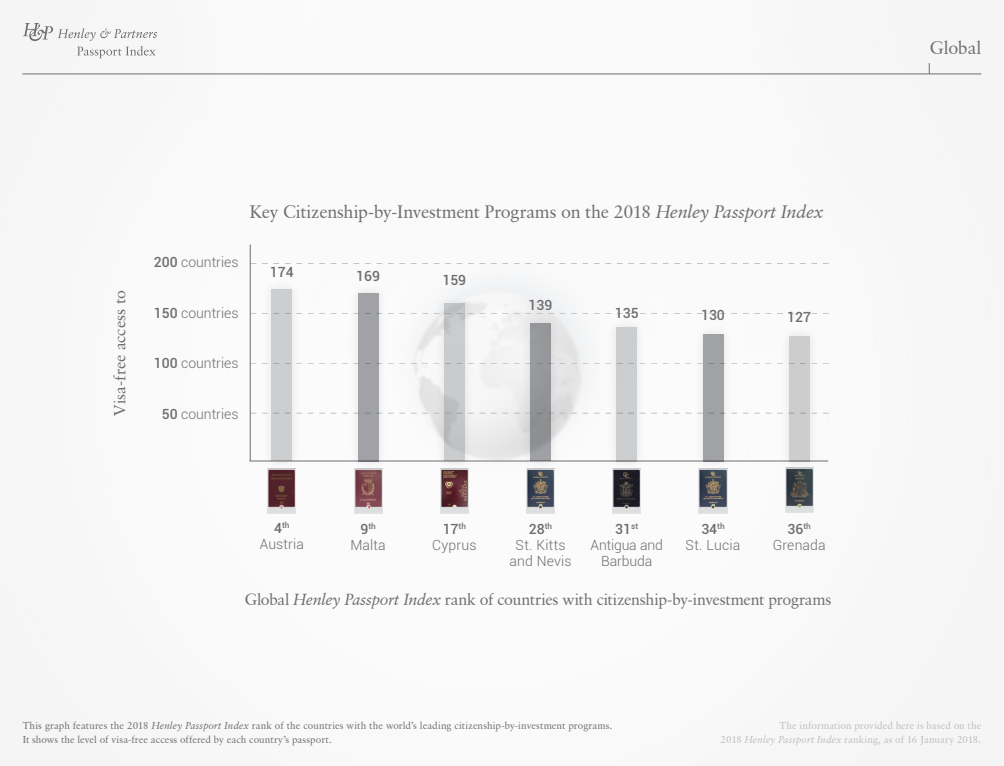
<style>
.page{position:relative;width:1004px;height:766px;background:#fff}
.page>*{position:absolute;margin:0;border:0;box-sizing:border-box;transform-origin:0 0}
.t1{font:18px "Classical Garamond BT";letter-spacing:-.015em;color:#6d6e71}
.t2{font:16px "Classical Garamond BT";letter-spacing:-.01em;color:#6d6e71}
.t3{font:300 14px/16.5px "Roboto";color:#6d6e71;text-align:center}
.t4{font:500 14px "Roboto";color:#6d6e71}
.t5{font:10px/14px "Classical Garamond BT";letter-spacing:.005em;color:#6d6e71}
.t6{font:10px/14px "Classical Garamond BT";color:#bcbec0;text-align:right}
.t7{font:500 8.2px "Roboto";color:#6d6e71}
.s1{font-style:italic}
.s2{font-weight:500}
.s3{font-size:14px}
</style>
<div class="page">
<svg style="left:23px;top:23px;width:134px;height:35px"></svg>
<hr style="left:22px;top:74px;width:959px;height:1px;background:#6d6e71">
<svg style="left:251px;top:263px;width:577px;height:1px"></svg>
<hr style="left:249px;top:460px;width:579px;height:1px;background:#6d6e71">
<hr style="left:250px;top:244px;width:1px;height:217px;background:#6d6e71">
<div style="left:778px;top:326px;width:41px;height:145px;background:#000;opacity:.1"></div>
<img style="left:785px;top:468px;width:28px;height:44px">
<div style="left:261px;top:279px;width:41px;height:192px;background:#000;opacity:.1"></div>
<img style="left:268px;top:468px;width:28px;height:45px">
<div style="left:348px;top:282px;width:40px;height:189px;background:#000;opacity:.1"></div>
<img style="left:354px;top:468px;width:28px;height:45px">
<div style="left:434px;top:293px;width:40px;height:178px;background:#000;opacity:.1"></div>
<img style="left:440px;top:468px;width:28px;height:45px">
<div style="left:520px;top:313px;width:40px;height:158px;background:#000;opacity:.1"></div>
<img style="left:526px;top:468px;width:28px;height:45px">
<div style="left:606px;top:317px;width:41px;height:154px;background:#000;opacity:.1"></div>
<img style="left:612px;top:468px;width:28px;height:45px">
<div style="left:692px;top:324px;width:41px;height:147px;background:#000;opacity:.1"></div>
<svg style="left:250px;top:289px;width:578px;height:172px"></svg>
<img style="left:699px;top:468px;width:28px;height:45px">
<h2 class="t2" style="left:110px;top:415px;width:127px;rotate:-90deg">Visa-free access to</h2>
<h1 class="t1" style="left:249px;top:201px;width:575px">Key Citizenship-by-Investment Programs on the 2018 <span class="s1">Henley Passport Index</span></h1>
<h3 class="t3" style="left:154px;top:253px;width:86px"><span class="s2">200</span> countries</h3>
<h3 class="t3" style="left:154px;top:304px;width:86px"><span class="s2">150</span> countries</h3>
<h3 class="t3" style="left:154px;top:354px;width:86px"><span class="s2">100</span> countries</h3>
<h3 class="t3" style="left:162px;top:405px;width:78px"><span class="s2">50</span> countries</h3>
<h3 class="t4" style="left:270px;top:262px;width:25px">174</h3>
<h3 class="t4" style="left:356px;top:266px;width:25px">169</h3>
<h3 class="t4" style="left:442px;top:270px;width:25px">159</h3>
<h3 class="t4" style="left:528px;top:295px;width:25px">139</h3>
<h3 class="t4" style="left:615px;top:302px;width:25px">135</h3>
<h3 class="t4" style="left:701px;top:305px;width:25px">130</h3>
<h3 class="t4" style="left:787px;top:307px;width:25px">127</h3>
<p class="t7" style="left:274px;top:519px;width:17px"><span class="s3">4</span>th</p>
<h3 class="t3" style="left:260px;top:535px;width:46px">Austria</h3>
<p class="t7" style="left:360px;top:520px;width:17px"><span class="s3">9</span>th</p>
<h3 class="t3" style="left:350px;top:536px;width:37px">Malta</h3>
<h3 class="t3" style="left:432px;top:519px;width:46px"><span class="s2">17</span><sup>th<br></sup>Cyprus</h3>
<h3 class="t3" style="left:509px;top:519px;width:64px"><span class="s2">28</span><sup>th<br></sup>St. Kitts and Nevis</h3>
<h3 class="t3" style="left:590px;top:519px;width:74px"><span class="s2">31</span><sup>st<br></sup>Antigua and<br>Barbuda</h3>
<h3 class="t3" style="left:685px;top:519px;width:56px"><span class="s2">34</span><sup>th<br></sup>St. Lucia</h3>
<h3 class="t3" style="left:772px;top:519px;width:54px"><span class="s2">36</span><sup>th<br></sup>Grenada</h3>
<h2 class="t2" style="left:245px;top:589px;width:588px">Global <span class="s1">Henley Passport Index</span> rank of countries with citizenship-by-investment programs</h2>
<h1 class="t1" style="left:929px;top:36px;width:53px">Global</h1>
<p class="t5" style="left:23px;top:718px;width:591px">This graph features the 2018 <span class="s1">Henley Passport Index</span> rank of the countries with the world’s leading citizenship-by-investment programs.<br>It shows the level of visa-free access offered by each country’s passport.</p>
<p class="t6" style="left:720px;top:718px;width:262px">The information provided here is based on the<br>2018 <span class="s1">Henley Passport Index</span> ranking, as of 16 January 2018.</p>
</div>
